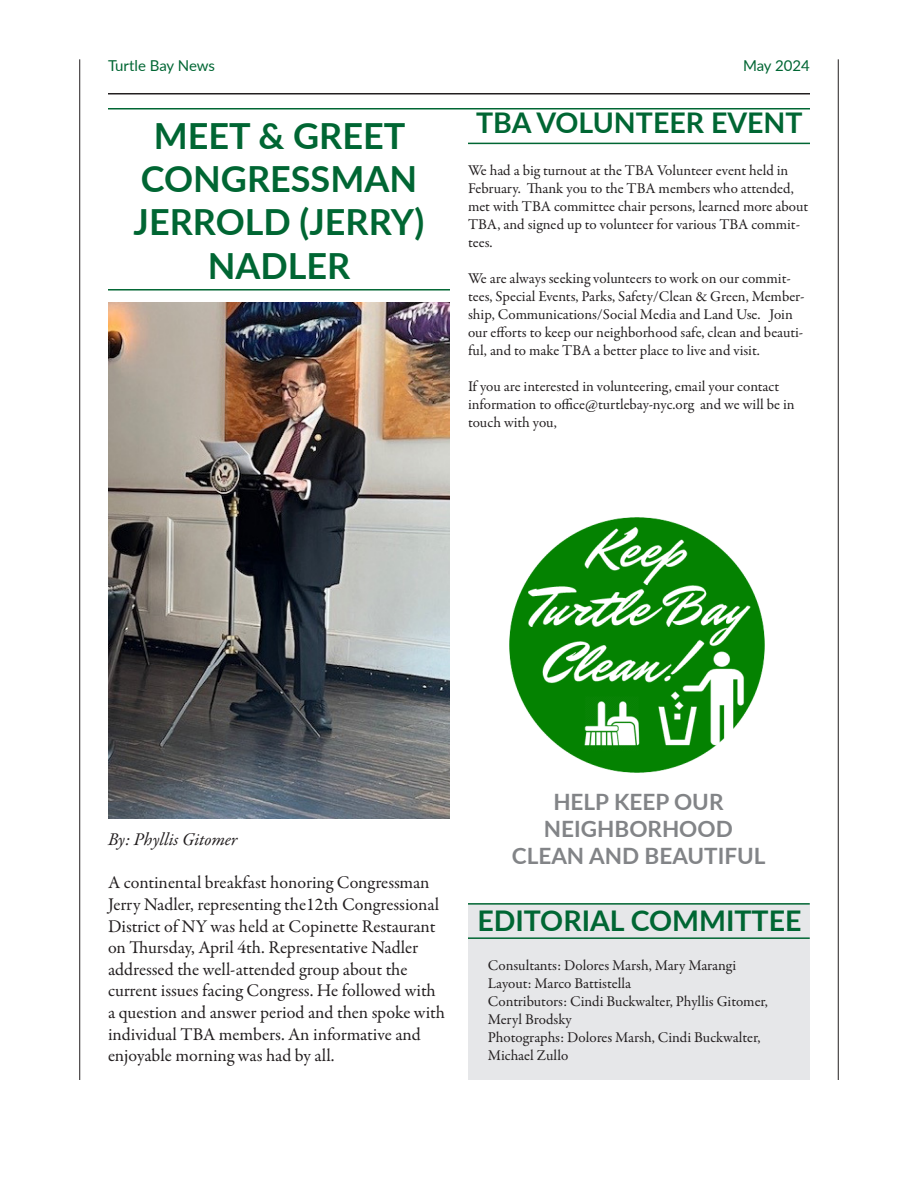
<style>
.page{position:relative;width:918px;height:1188px;background:#fff}
.page>*{position:absolute;margin:0;border:0;box-sizing:border-box;transform-origin:0 0}
.t1{font:700 36px/43.2px "Lato";color:#063;text-align:center}
.t2{font:700 28.5px "Lato";color:#063}
.t3{font:700 22.5px "Lato";color:#828487}
.t4{font:18px/21.6px "Garamond Premr Pro";letter-spacing:-.005em;color:#231f20}
.t5{font:italic 18px "Garamond Premr Pro";letter-spacing:-.005em;color:#231f20}
.Paragraph_Style_1{font:15px/18px "Garamond Premr Pro";letter-spacing:-.005em;color:#231f20}
.t6{font:15px "Lato";letter-spacing:-.005em;color:#063}
</style>
<div class="page">
<hr style="left:108px;top:93px;width:702px;height:1px;background:#231f20">
<hr style="left:838px;top:59px;width:1px;height:1021px;background:#231f20">
<hr style="left:79px;top:59px;width:1px;height:1021px;background:#231f20">
<hr style="left:108px;top:108px;width:702px;height:2px;background:#063">
<hr style="left:108px;top:289px;width:342px;height:2px;background:#063">
<img style="left:108px;top:302px;width:342px;height:517px">
<hr style="left:468px;top:143px;width:342px;height:1px;background:#063">
<div style="left:468px;top:903px;width:342px;height:177px;background:#e6e7e9"></div>
<hr style="left:468px;top:937px;width:342px;height:2px;background:#063">
<hr style="left:468px;top:903px;width:342px;height:2px;background:#063">
<img style="left:509px;top:517px;width:256px;height:256px">
<p class="t6" style="left:108px;top:55px;width:109px">Turtle Bay News</p>
<p class="t6" style="left:743px;top:55px;width:68px">May 2024</p>
<p class="t1" style="left:134px;top:113px;width:292px">MEET &amp; GREET<br>CONGRESSMAN<br>JERROLD (JERRY)<br>NADLER</p>
<p class="t2" style="left:476px;top:102px;width:328px">TBA VOLUNTEER EVENT</p>
<p class="Paragraph_Style_1" style="left:468px;top:162px;width:342px">We had a big turnout at the TBA Volunteer event held in February. Thank you to the TBA members who attended, met with TBA committee chair persons, learned more about TBA, and signed up to volunteer for various TBA commit&shy;tees.</p>
<p class="Paragraph_Style_1" style="left:468px;top:270px;width:338px">We are always seeking volunteers to work on our commit&shy;tees, Special Events, Parks, Safety/Clean &amp; Green, Member&shy;ship, Communications/Social Media and Land Use. Join our efforts to keep our neighborhood safe, clean and beauti&shy;ful, and to make TBA a better place to live and visit.</p>
<p class="Paragraph_Style_1" style="left:468px;top:378px;width:328px">If you are interested in volunteering, email your contact information to office@turtlebay-nyc.org and we will be in touch with you,</p>
<p class="t5" style="left:108px;top:828px;width:131px">By: Phyllis Gitomer</p>
<p class="t4" style="left:108px;top:872px;width:339px">A continental breakfast honoring Congressman Jerry Nadler, representing the12th Congressional District of NY was held at Copinette Restaurant on Thursday, April 4th. Representative Nadler addressed the well-attended group about the current issues facing Congress. He followed with a question and answer period and then spoke with individual TBA members. An informative and enjoyable morning was had by all.</p>
<p class="t3" style="left:553px;top:786px;width:172px">HELP KEEP OUR</p>
<p class="t3" style="left:544px;top:813px;width:190px">NEIGHBORHOOD</p>
<p class="t3" style="left:512px;top:840px;width:255px">CLEAN AND BEAUTIFUL</p>
<p class="t2" style="left:477px;top:900px;width:326px">EDITORIAL COMMITTEE</p>
<p class="Paragraph_Style_1" style="left:488px;top:957px;width:250px">Consultants: Dolores Marsh, Mary Marangi</p>
<p class="Paragraph_Style_1" style="left:488px;top:975px;width:145px">Layout: Marco Battistella</p>
<p class="Paragraph_Style_1" style="left:488px;top:993px;width:282px">Contributors: Cindi Buckwalter, Phyllis Gitomer,<br>Meryl Brodsky</p>
<p class="Paragraph_Style_1" style="left:488px;top:1029px;width:274px">Photographs: Dolores Marsh, Cindi Buckwalter,<br>Michael Zullo</p>
</div>
